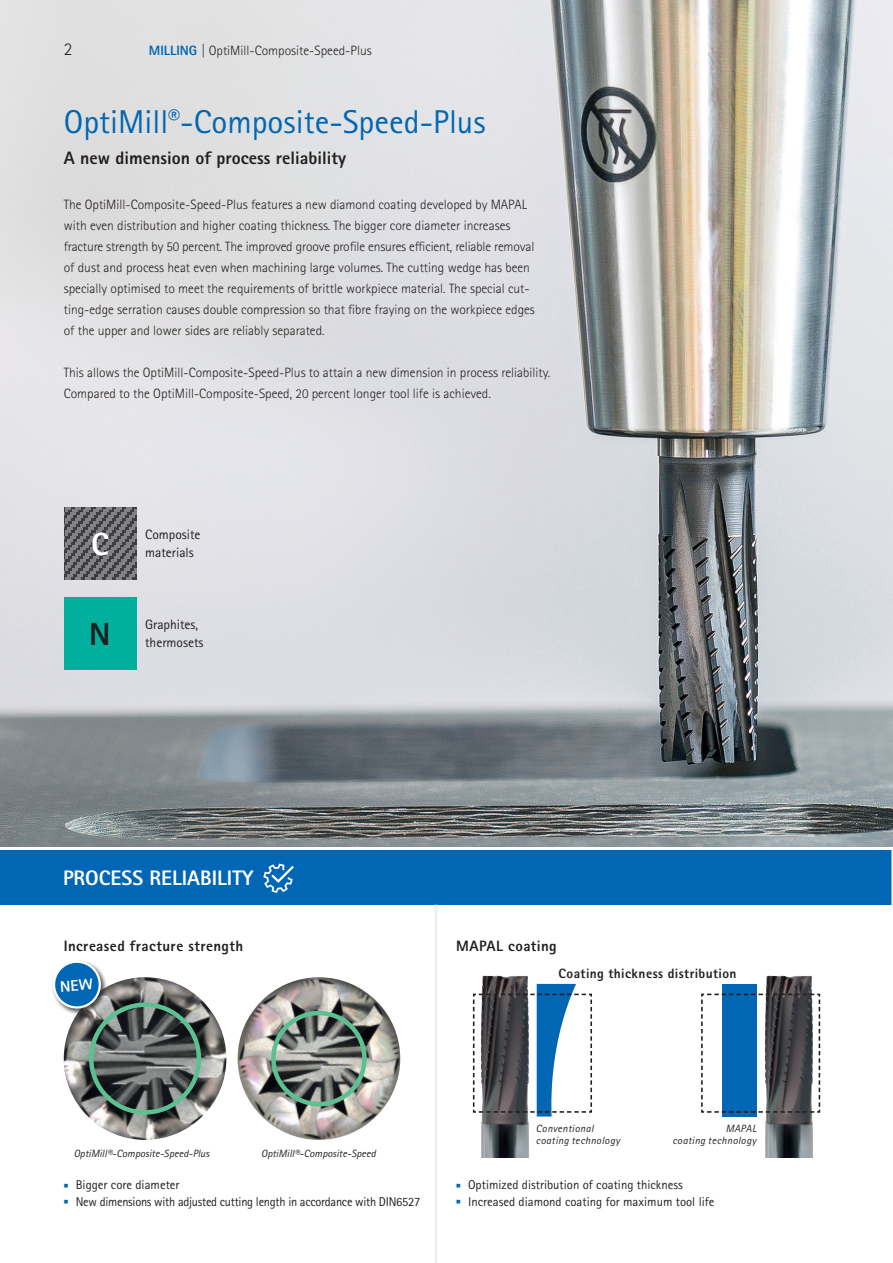
<style>
.page{position:relative;width:893px;height:1263px;background:#fff}
.page>*{position:absolute;margin:0;border:0;box-sizing:border-box;transform-origin:0 0}
.t1{font:33px "Rotis Sans Serif W1 G";color:#0166b3}
.t2{font:800 31.95px "Rotis Sans Serif W1 G";color:#231f20}
.t3{font:800 31.95px "Rotis Sans Serif W1 G";color:#fff}
.t4{font:800 21px "Rotis Sans Serif W1 G";color:#fff}
.t5{font:800 18px "Rotis Sans Serif W1 G";color:#231f20}
.t6{font:300 18px "Rotis Sans Serif W1 G";color:#231f20}
.t7{font:800 15px "Rotis Sans Serif W1 G";letter-spacing:.03em;color:#231f20}
.t8{font:300 13.5px/21px "Rotis Sans Serif W1 G";color:#231f20}
.t9{font:13.5px/18px "Rotis Sans Serif W1 G";color:#231f20}
.t10{font:800 13.5px "Rotis Sans Serif W1 G";letter-spacing:.03em;color:#231f20}
.t11{font:12.75px "Rotis Sans Serif W1 G";color:#231f20}
.t12{font:12.75px "Rotis Sans Serif W1 G";letter-spacing:-.02em;color:#231f20}
.t13{font:italic 10.5px "Rotis Sans Serif W1 G";color:#231f20}
.t14{font:italic 10.5px/12px "Rotis Sans Serif W1 G";letter-spacing:.02em;color:#231f20}
.s1{font-weight:800;color:#0166b3}
.s2{color:#0166b3}
</style>
<div class="page">
<img style="left:0;top:0;width:893px;height:846px">
<div style="left:0;top:850px;width:893px;height:55px;background:#0166b3"></div>
<img style="left:64px;top:977px;width:162px;height:163px;border-radius:81px">
<img style="left:238px;top:977px;width:162px;height:163px;border-radius:81px">
<div style="left:89px;top:1002px;width:112px;height:112px;border:4px solid #5dc092;border-radius:50%"></div>
<div style="left:271px;top:1011px;width:96px;height:95px;border:4px solid #5dc092;border-radius:50%"></div>
<hr style="left:891px;top:848px;width:2px;height:415px;background:#fff">
<div style="left:64px;top:597px;width:73px;height:73px;background:#00b09d"></div>
<svg style="left:65px;top:507px;width:72px;height:72px"></svg>
<hr style="left:435px;top:905px;width:3px;height:358px;background:#edf1f0">
<img style="left:481px;top:975px;width:48px;height:182px">
<svg style="left:472px;top:984px;width:120px;height:132px"></svg>
<img style="left:765px;top:975px;width:48px;height:182px">
<div style="left:722px;top:984px;width:35px;height:132px;background:#0166b3"></div>
<svg style="left:701px;top:993px;width:120px;height:120px"></svg>
<svg style="left:263px;top:863px;width:31px;height:30px"></svg>
<div style="left:51px;top:959px;width:57px;height:56px;background:#231f20;opacity:.75"></div>
<svg style="left:53px;top:960px;width:48px;height:50px"></svg>
<h3 class="t6" style="left:64px;top:39px;width:10px">2</h3>
<p class="t8" style="left:149px;top:40px;width:224px"><span class="s1">MILLING</span> | OptiMill-Composite-Speed-Plus</p>
<h1 class="t1" style="left:64px;top:102px;width:423px">OptiMill<sup>®</sup>-Composite-Speed-Plus</h1>
<h3 class="t5" style="left:64px;top:147px;width:284px">A new dimension of process reliability</h3>
<p class="t8" style="left:64px;top:194px;width:473px">The OptiMill-Composite-Speed-Plus features a new diamond coating developed by MAPAL with even distribution and higher coating thickness. The bigger core diameter increases fracture strength by 50 percent. The improved groove profile ensures efficient, reliable removal of dust and process heat even when machining large volumes. The cutting wedge has been specially optimised to meet the requirements of brittle workpiece material. The special cut&shy;ting-edge serration causes double compression so that fibre fraying on the workpiece edges of the upper and lower sides are reliably separated.</p>
<p class="t8" style="left:64px;top:363px;width:488px">This allows the OptiMill-Composite-Speed-Plus to attain a new dimension in process reliability.<br>Compared to the OptiMill-Composite-Speed, 20 percent longer tool life is achieved.</p>
<h2 class="t3" style="left:91px;top:523px;width:19px">C</h2>
<h2 class="t2" style="left:89px;top:614px;width:23px">N</h2>
<p class="t9" style="left:145px;top:525px;width:57px">Composite materials</p>
<p class="t9" style="left:145px;top:616px;width:60px">Graphites, thermosets</p>
<h3 class="t4" style="left:63px;top:864px;width:192px">PROCESS RELIABILITY</h3>
<p class="t7" style="left:64px;top:936px;width:181px">Increased fracture strength</p>
<p class="t7" style="left:456px;top:936px;width:102px">MAPAL coating</p>
<p class="t10" style="left:559px;top:964px;width:179px">Coating thickness distribution</p>
<p class="t13" style="left:74px;top:1147px;width:137px">OptiMill®-Composite-Speed-Plus</p>
<p class="t13" style="left:261px;top:1147px;width:116px">OptiMill®-Composite-Speed</p>
<p class="t11" style="left:64px;top:1177px;width:117px"><span class="s2">■</span> Bigger core diameter</p>
<p class="t12" style="left:64px;top:1194px;width:358px"><span class="s2">■</span> New dimensions with adjusted cutting length in accordance with DIN6527</p>
<p class="t14" style="left:536px;top:1123px;width:86px">Conventional coating technology</p>
<p class="t14" style="left:672px;top:1123px;width:86px;text-align:right">MAPAL<br>coating technology</p>
<p class="t11" style="left:456px;top:1177px;width:228px"><span class="s2">■</span> Optimized distribution of coating thickness</p>
<p class="t11" style="left:456px;top:1194px;width:260px"><span class="s2">■</span> Increased diamond coating for maximum tool life</p>
</div>
